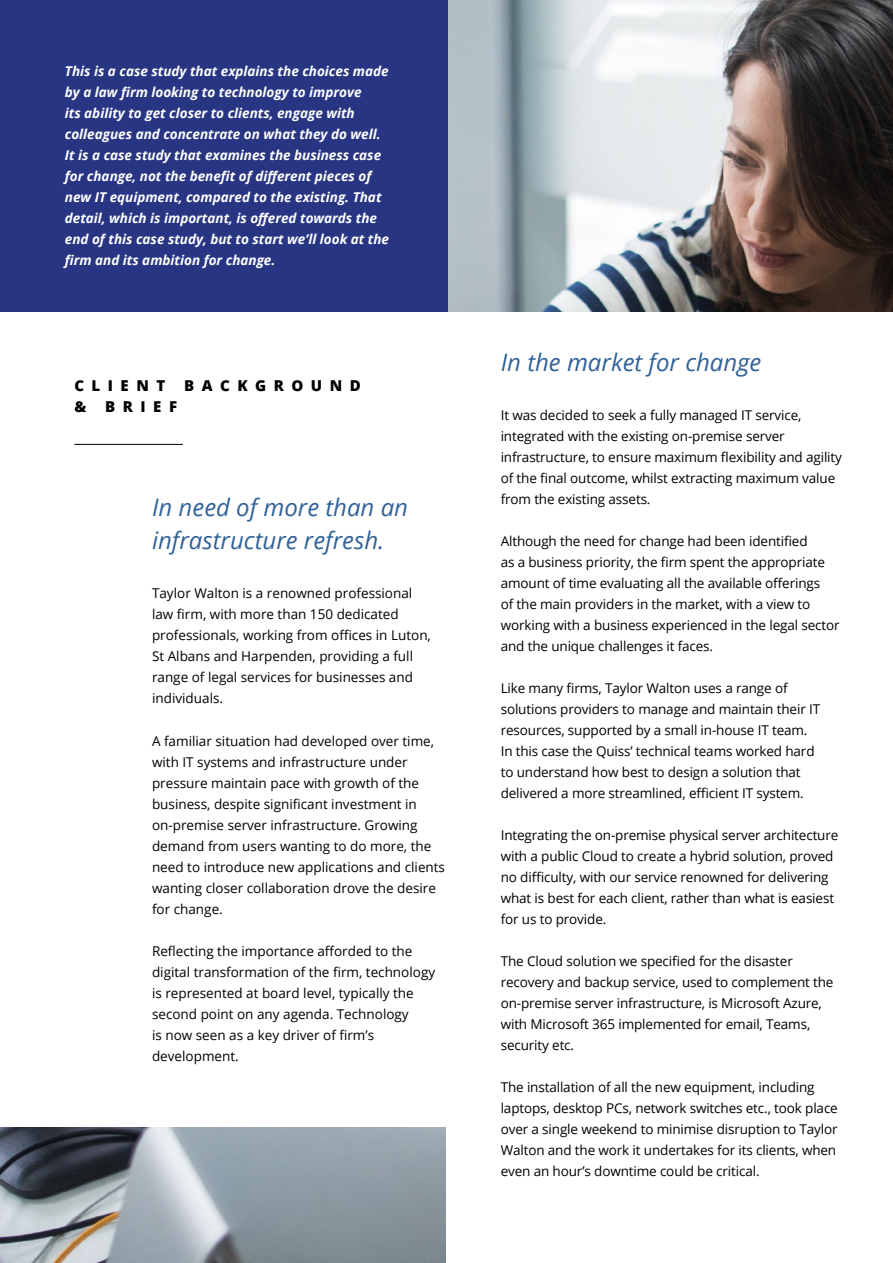
<style>
.page{position:relative;width:893px;height:1263px;background:#fff}
.page>*{position:absolute;margin:0;border:0;box-sizing:border-box;transform-origin:0 0}
.t1{font:italic 24px/33px "Open Sans";color:#306198}
.t2{font:800 15px "Open Sans";letter-spacing:.5em;color:#000}
.t3{font:13.5px/21px "Open Sans";letter-spacing:-.01em;color:#000}
.t4{font:italic 700 13.5px/21px "Open Sans";color:#fff}
</style>
<div class="page">
<img style="left:447px;top:0;width:446px;height:312px">
<div style="left:0;top:0;width:447px;height:312px;background:#283583"></div>
<img style="left:0;top:1127px;width:446px;height:136px">
<hr style="left:74px;top:444px;width:109px;height:1px;background:#000">
<p class="t4" style="left:65px;top:62px;width:326px">This is a case study that explains the choices made by a law firm looking to technology to improve<br>its ability to get closer to clients, engage with colleagues and concentrate on what they do well.<br>It is a case study that examines the business case for change, not the benefit of different pieces of new IT equipment, compared to the existing. That detail, which is important, is offered towards the end of this case study, but to start we’ll look at the firm and its ambition for change.</p>
<p class="t2" style="left:74px;top:379px;width:92px">CLIENT</p>
<p class="t2" style="left:184px;top:379px;width:178px">BACKGROUND</p>
<p class="t2" style="left:74px;top:400px;width:13px">&amp;</p>
<p class="t2" style="left:105px;top:400px;width:73px">BRIEF</p>
<h1 class="t1" style="left:152px;top:493px;width:258px">In need of more than an infrastructure refresh.</h1>
<p class="t3" style="left:152px;top:582px;width:280px">Taylor Walton is a renowned professional law firm, with more than 150 dedicated professionals, working from offices in Luton, St Albans and Harpenden, providing a full range of legal services for businesses and individuals.</p>
<p class="t3" style="left:152px;top:730px;width:295px">A familiar situation had developed over time, with IT systems and infrastructure under pressure maintain pace with growth of the business, despite significant investment in on-premise server infrastructure. Growing demand from users wanting to do more, the need to introduce new applications and clients wanting closer collaboration drove the desire for change.</p>
<p class="t3" style="left:152px;top:940px;width:285px">Reflecting the importance afforded to the digital transformation of the firm, technology is represented at board level, typically the second point on any agenda. Technology<br>is now seen as a key driver of firm’s development.</p>
<h1 class="t1" style="left:501px;top:348px;width:262px">In the market for change</h1>
<p class="t3" style="left:501px;top:404px;width:343px">It was decided to seek a fully managed IT service, integrated with the existing on-premise server infrastructure, to ensure maximum flexibility and agility of the final outcome, whilst extracting maximum value from the existing assets.</p>
<p class="t3" style="left:501px;top:530px;width:340px">Although the need for change had been identified<br>as a business priority, the firm spent the appropriate amount of time evaluating all the available offerings<br>of the main providers in the market, with a view to working with a business experienced in the legal sector and the unique challenges it faces.</p>
<p class="t3" style="left:501px;top:677px;width:321px">Like many firms, Taylor Walton uses a range of solutions providers to manage and maintain their IT resources, supported by a small in-house IT team.<br>In this case the Quiss’ technical teams worked hard to understand how best to design a solution that delivered a more streamlined, efficient IT system.</p>
<p class="t3" style="left:501px;top:824px;width:339px">Integrating the on-premise physical server architecture with a public Cloud to create a hybrid solution, proved no difficulty, with our service renowned for delivering what is best for each client, rather than what is easiest for us to provide.</p>
<p class="t3" style="left:501px;top:950px;width:334px">The Cloud solution we specified for the disaster recovery and backup service, used to complement the on-premise server infrastructure, is Microsoft Azure, with Microsoft 365 implemented for email, Teams, security etc.</p>
<p class="t3" style="left:501px;top:1076px;width:339px">The installation of all the new equipment, including laptops, desktop PCs, network switches etc., took place over a single weekend to minimise disruption to Taylor Walton and the work it undertakes for its clients, when even an hour’s downtime could be critical.</p>
</div>
